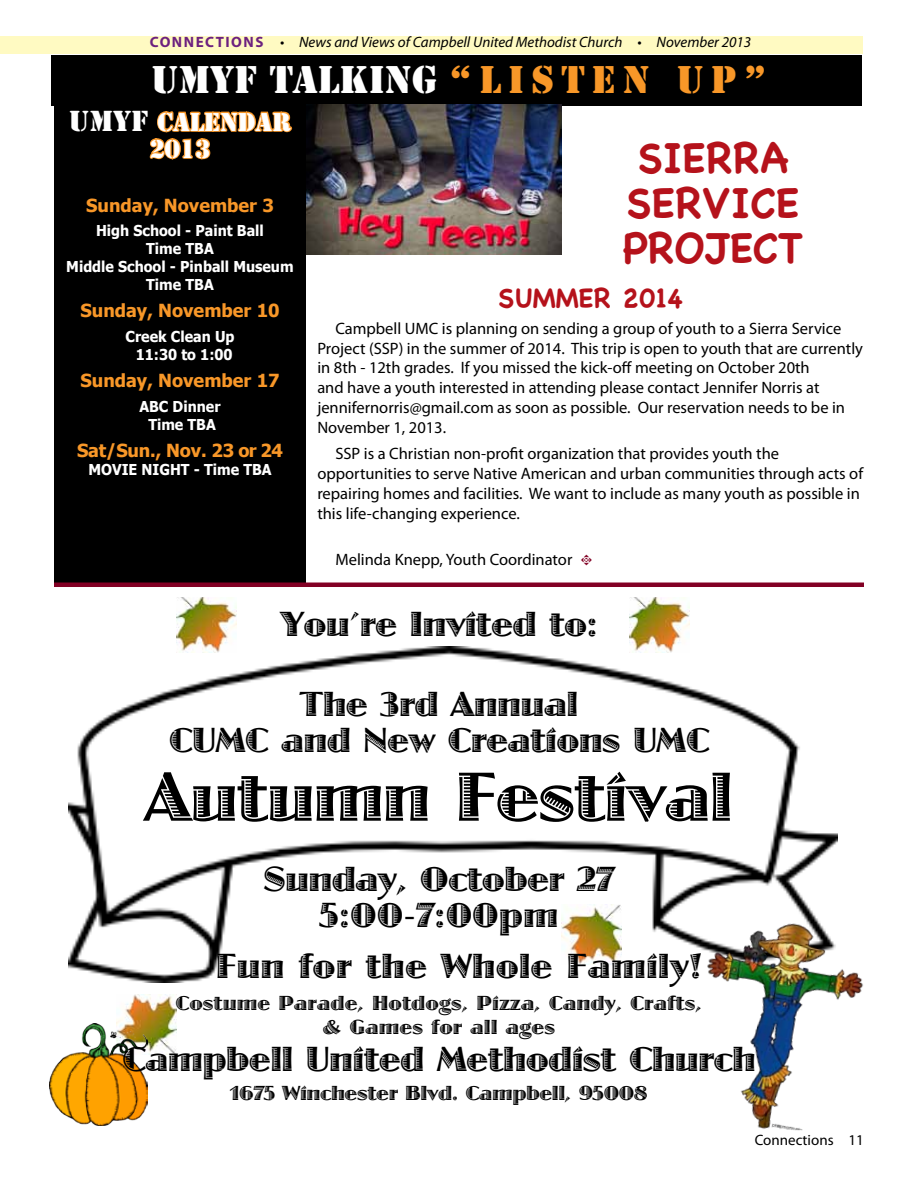
<style>
.page{position:relative;width:918px;height:1188px;background:#fff}
.page>*{position:absolute;margin:0;border:0;box-sizing:border-box;transform-origin:0 0}
.t1{font:72px "Jazz Let Plain";letter-spacing:-.02em;color:#000}
.t2{font:700 42px/45px "Chalkboard";color:#b5121b;text-align:center}
.t3{font:36px/36px "Jazz Let Plain";letter-spacing:-.02em;color:#000;text-align:center}
.t4{font:36px "Stencil Std";color:#fff}
.t5{font:36px "Jazz Let Plain";color:#000}
.t6{font:700 27px "Chalkboard";color:#b5121b}
.t7{font:24px/27px "Stencil Std";color:#fff;text-align:center}
.t8{font:21px/24px "Jazz Let Plain";color:#000;text-align:center}
.t9{font:21px "Jazz Let Plain";letter-spacing:-.02em;color:#000}
.t10{font:700 18px "Tahoma";color:#f89728}
.t11{font:16.5px/19.8px "Myriad Pro";color:#000}
.t12{font:700 15px/18px "Tahoma";color:#fff;text-align:center;scale:.95 1}
.t13{font:italic 15px "Myriad Pro";color:#000}
.t14{font:15px "Myriad Pro";color:#000}
.s1{font-weight:700;font-style:normal;color:#6c217f}
.s2{color:#f89728}
.s3{font-size:27px}
.s4{font-family:"Type Embellishments One Let Plain";font-size:15px;color:#820024}
</style>
<div class="page">
<div style="left:0;top:36px;width:863px;height:18px;background:#fffac2"></div>
<div style="left:52px;top:56px;width:810px;height:50px;background:#000"></div>
<div style="left:54px;top:106px;width:252px;height:477px;background:#000"></div>
<svg style="left:149px;top:111px;width:144px;height:49px"></svg>
<img style="left:307px;top:105px;width:255px;height:150px">
<hr style="left:54px;top:583px;width:810px;height:4px;background:#820024">
<img style="left:68px;top:646px;width:770px;height:336px">
<img style="left:116px;top:995px;width:60px;height:60px">
<img style="left:562px;top:905px;width:60px;height:60px">
<img style="left:676px;top:903px;width:187px;height:227px">
<img style="left:50px;top:1023px;width:98px;height:102px">
<img style="left:176px;top:597px;width:60px;height:56px">
<img style="left:629px;top:597px;width:60px;height:56px">
<p class="t13" style="left:150px;top:33px;width:603px"><span class="s1">CONNECTIONS</span> • News and Views of Campbell United Methodist Church • November 2013</p>
<h3 class="t4" style="left:151px;top:57px;width:617px">UMYF Talking <span class="s2">“ L I S T E N U P ”</span></h3>
<h3 class="t7" style="left:69px;top:109px;width:224px"><span class="s3">UMYF</span> CALENDAR<br>2013</h3>
<p class="t10" style="left:86px;top:194px;width:189px">Sunday, November 3</p>
<p class="t12" style="left:66px;top:222px;width:241px">High School - Paint Ball<br>Time TBA<br>Middle School - Pinball Museum<br>Time TBA</p>
<p class="t10" style="left:80px;top:299px;width:201px">Sunday, November 10</p>
<p class="t12" style="left:126px;top:327px;width:116px">Creek Clean Up<br>11:30 to 1:00</p>
<p class="t10" style="left:80px;top:369px;width:201px">Sunday, November 17</p>
<p class="t12" style="left:139px;top:397px;width:87px">ABC Dinner<br>Time TBA</p>
<p class="t10" style="left:77px;top:439px;width:207px">Sat/Sun., Nov. 23 or 24</p>
<p class="t12" style="left:88px;top:460px;width:194px">MOVIE NIGHT - Time TBA</p>
<h2 class="t2" style="left:623px;top:135px;width:182px">SIERRA<br>SERVICE<br>PROJECT</h2>
<h3 class="t6" style="left:498px;top:282px;width:187px">SUMMER 2014</h3>
<p class="t11" style="left:317px;top:318px;width:547px;text-indent:18px">Campbell UMC is planning on sending a group of youth to a Sierra Service Project (SSP) in the summer of 2014. This trip is open to youth that are currently in 8th - 12th grades. If you missed the kick-off meeting on October 20th<br>and have a youth interested in attending please contact Jennifer Norris at jennifernorris@gmail.com as soon as possible. Our reservation needs to be in November 1, 2013.</p>
<p class="t11" style="left:317px;top:444px;width:547px;text-indent:18px">SSP is a Christian non-profit organization that provides youth the opportunities to serve Native American and urban communities through acts of repairing homes and facilities. We want to include as many youth as possible in this life-changing experience.</p>
<p class="t11" style="left:335px;top:549px;width:259px">Melinda Knepp, Youth Coordinator <span class="s4">t</span></p>
<h3 class="t3" style="left:280px;top:606px;width:319px">You’re Invited to:</h3>
<h3 class="t3" style="left:169px;top:685px;width:542px">The 3rd Annual<br>CUMC and New Creations UMC</h3>
<h1 class="t1" style="left:145px;top:739px;width:590px">Autumn Festival</h1>
<h3 class="t3" style="left:263px;top:861px;width:353px">Sunday, October 27<br>5:00-7:00pm</h3>
<h3 class="t5" style="left:216px;top:937px;width:489px">Fun for the Whole Family!</h3>
<p class="t8" style="left:176px;top:990px;width:528px">Costume Parade, Hotdogs, Pizza, Candy, Crafts, &amp; Games for all ages</p>
<h3 class="t3" style="left:122px;top:1041px;width:635px">Campbell United Methodist Church</h3>
<p class="t9" style="left:230px;top:1076px;width:419px">1675 Winchester Blvd. Campbell, 95008</p>
<p class="t14" style="left:755px;top:1131px;width:111px">Connections 11</p>
</div>
